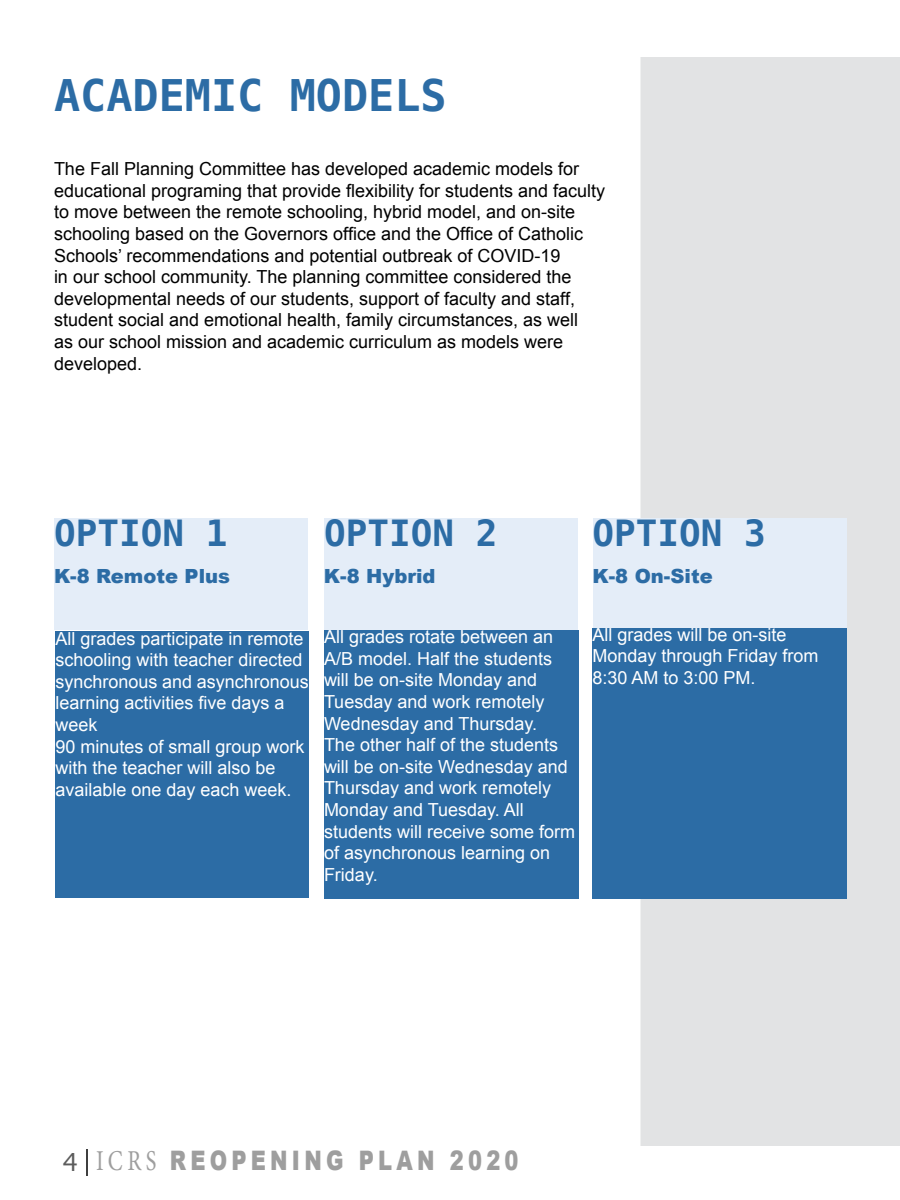
<style>
.page{position:relative;width:900px;height:1200px;background:#fff}
.page>*{position:absolute;margin:0;border:0;box-sizing:border-box;transform-origin:0 0}
.t1{font:700 43.5px "Menlo";color:#2c6ca5}
.t2{font:700 36px "Menlo";color:#2c6ca5}
.t3{font:900 26.85px "Arial";letter-spacing:.2em;color:#9e9e9e;scale:.78 1}
.t4{font:900 19.5px "Arial";color:#2c6ca5}
.t5{font:18px/21.6px "Arial";color:#000}
.t6{font:18px/21.6px "Arial";color:#fff}
.s1{font-family:"Sathu";font-weight:400;font-size:24px;color:#5c5c5c}
.s2{font-family:"Minion Pro";font-weight:400;font-size:28.8px}
</style>
<div class="page">
<div style="left:639px;top:57px;width:261px;height:1089px;background:#e2e3e4"></div>
<div style="left:593px;top:518px;width:254px;height:112px;background:#e4edf8"></div>
<div style="left:325px;top:518px;width:253px;height:112px;background:#e4edf8"></div>
<div style="left:55px;top:518px;width:253px;height:112px;background:#e4edf8"></div>
<div style="left:56px;top:632px;width:253px;height:266px;background:#2c6ca5"></div>
<div style="left:324px;top:630px;width:255px;height:268px;background:#2c6ca5"></div>
<div style="left:592px;top:628px;width:256px;height:270px;background:#2c6ca5"></div>
<hr style="left:86px;top:1149px;width:2px;height:27px;background:#000">
<h1 class="t1" style="left:54px;top:65px;width:394px">ACADEMIC MODELS</h1>
<p class="t5" style="left:54px;top:158px;width:553px">The Fall Planning Committee has developed academic models for educational programing that provide flexibility for students and faculty to move between the remote schooling, hybrid model, and on-site schooling based on the Governors office and the Office of Catholic Schools’ recommendations and potential outbreak of COVID-19<br>in our school community. The planning committee considered the developmental needs of our students, support of faculty and staff, student social and emotional health, family circumstances, as well<br>as our school mission and academic curriculum as models were developed.</p>
<h2 class="t2" style="left:54px;top:508px;width:175px">OPTION 1</h2>
<h2 class="t2" style="left:324px;top:508px;width:175px">OPTION 2</h2>
<h2 class="t2" style="left:592px;top:508px;width:175px">OPTION 3</h2>
<p class="t4" style="left:54px;top:562px;width:178px">K-8 Remote Plus</p>
<p class="t4" style="left:324px;top:562px;width:113px">K-8 Hybrid</p>
<p class="t4" style="left:592px;top:562px;width:122px">K-8 On-Site</p>
<p class="t6" style="left:56px;top:628px;width:255px">All grades participate in remote schooling with teacher directed synchronous and asynchronous learning activities five days a week<br>90 minutes of small group work with the teacher will also be available one day each week.</p>
<p class="t6" style="left:324px;top:626px;width:253px">All grades rotate between an<br>A/B model. Half the students will be on-site Monday and<br>Tuesday and work remotely<br>Wednesday and Thursday.<br>The other half of the students will be on-site Wednesday and<br>Thursday and work remotely<br>Monday and Tuesday. All students will receive some form of asynchronous learning on<br>Friday.</p>
<p class="t6" style="left:592px;top:624px;width:228px">All grades will be on-site<br>Monday through Friday from<br>8:30 AM to 3:00 PM.</p>
<h3 class="t3" style="left:62px;top:1141px;width:587px"><span class="s1">4</span> <span class="s2">ICRS</span> REOPENING PLAN 2020</h3>
</div>
